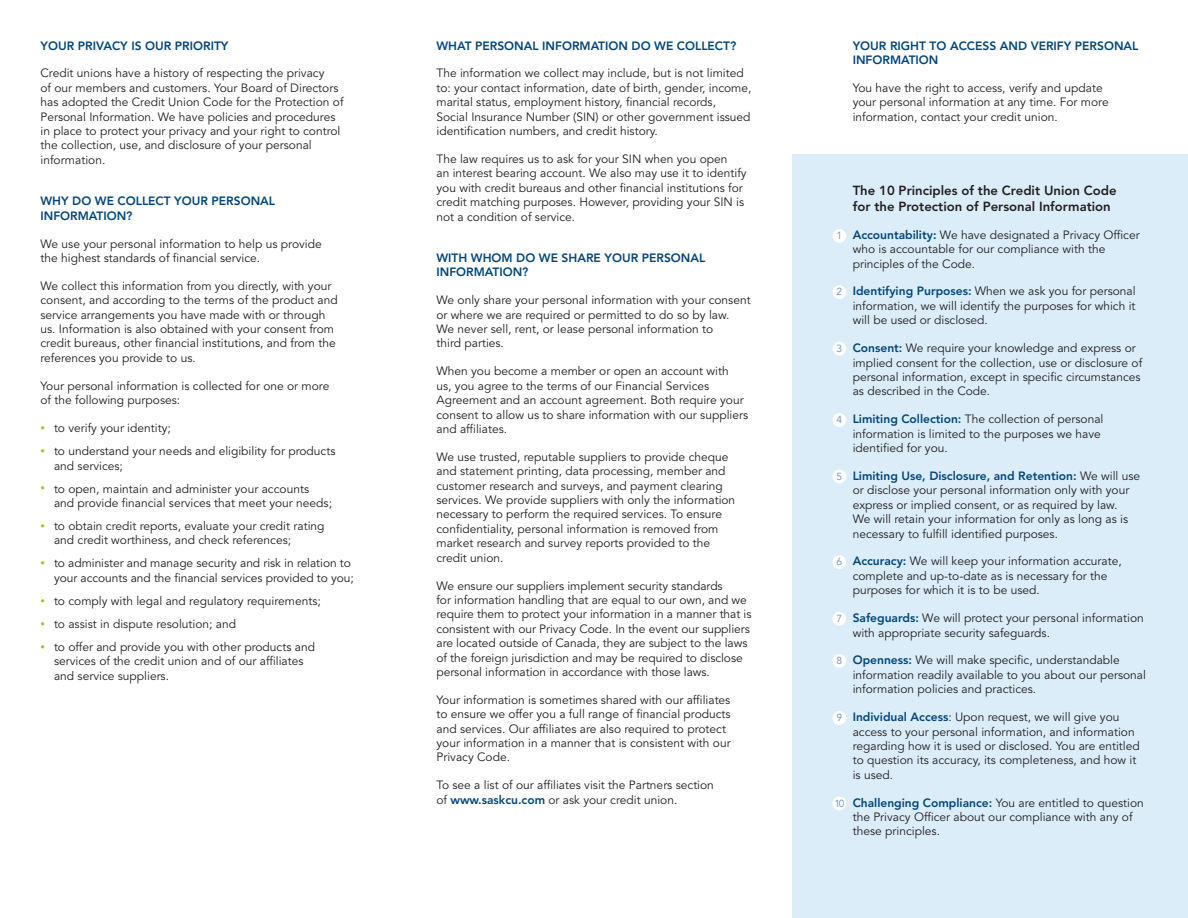
<style>
.page{position:relative;width:1188px;height:918px;background:#fff}
.page>*{position:absolute;margin:0;border:0;box-sizing:border-box;transform-origin:0 0}
.body{font:800 13.2px/15.8px "Avenir LT Std";color:#231f20}
.body-2{font:12px/14.4px "Avenir LT Std";color:#231f20}
.bullets{font:12px/14.4px "Avenir LT Std";color:#231f20}
.t1{font:800 12px/14.4px "Avenir LT Std";color:#00467e}
.t2{font:10.2px "Avenir LT Std";color:#6b89b4}
.s1{font-size:9px;color:#aebc21}
.s2{font-weight:800;color:#00467e}
</style>
<div class="page">
<div style="left:792px;top:154px;width:396px;height:764px;background:#dbedf9"></div>
<div style="left:833px;top:229px;width:13px;height:14px;background:#fff;border-radius:50%"></div>
<div style="left:833px;top:285px;width:13px;height:14px;background:#fff;border-radius:50%"></div>
<div style="left:833px;top:342px;width:13px;height:13px;background:#fff;border-radius:50%"></div>
<div style="left:833px;top:413px;width:13px;height:14px;background:#fff;border-radius:50%"></div>
<div style="left:833px;top:470px;width:13px;height:13px;background:#fff;border-radius:50%"></div>
<div style="left:833px;top:555px;width:13px;height:14px;background:#fff;border-radius:50%"></div>
<div style="left:833px;top:612px;width:13px;height:14px;background:#fff;border-radius:50%"></div>
<div style="left:833px;top:654px;width:13px;height:14px;background:#fff;border-radius:50%"></div>
<div style="left:833px;top:711px;width:13px;height:14px;background:#fff;border-radius:50%"></div>
<div style="left:833px;top:796px;width:13px;height:14px;background:#fff;border-radius:50%"></div>
<p class="t1" style="left:40px;top:38px;width:190px">YOUR PRIVACY IS OUR PRIORITY</p>
<p class="body-2" style="left:40px;top:66px;width:305px">Credit unions have a history of respecting the privacy<br>of our members and customers. Your Board of Directors has adopted the Credit Union Code for the Protection of Personal Information. We have policies and procedures in place to protect your privacy and your right to control the collection, use, and disclosure of your personal information.</p>
<p class="t1" style="left:40px;top:194px;width:236px">WHY DO WE COLLECT YOUR PERSONAL<br>INFORMATION?</p>
<p class="body-2" style="left:40px;top:237px;width:283px">We use your personal information to help us provide the highest standards of financial service.</p>
<p class="body-2" style="left:40px;top:279px;width:299px">We collect this information from you directly, with your consent, and according to the terms of the product and service arrangements you have made with or through us. Information is also obtained with your consent from credit bureaus, other financial institutions, and from the references you provide to us.</p>
<p class="body-2" style="left:40px;top:379px;width:290px">Your personal information is collected for one or more of the following purposes:</p>
<p class="bullets" style="left:40px;top:421px;width:132px"><span class="s1">•</span> to verify your identity;</p>
<p class="bullets" style="left:54px;top:444px;width:283px;text-indent:-14px"><span class="s1">•</span> to understand your needs and eligibility for products and services;</p>
<p class="bullets" style="left:54px;top:482px;width:280px;text-indent:-14px"><span class="s1">•</span> to open, maintain and administer your accounts and provide financial services that meet your needs;</p>
<p class="bullets" style="left:54px;top:519px;width:272px;text-indent:-14px"><span class="s1">•</span> to obtain credit reports, evaluate your credit rating and credit worthiness, and check references;</p>
<p class="bullets" style="left:40px;top:556px;width:315px;text-align:right"><span class="s1">•</span> to administer and manage security and risk in relation to your accounts and the financial services provided to you;</p>
<p class="bullets" style="left:40px;top:594px;width:282px"><span class="s1">•</span> to comply with legal and regulatory requirements;</p>
<p class="bullets" style="left:40px;top:617px;width:197px"><span class="s1">•</span> to assist in dispute resolution; and</p>
<p class="bullets" style="left:54px;top:640px;width:263px;text-indent:-14px"><span class="s1">•</span> to offer and provide you with other products and services of the credit union and of our affiliates and service suppliers.</p>
<p class="t1" style="left:436px;top:38px;width:301px">WHAT PERSONAL INFORMATION DO WE COLLECT?</p>
<p class="body-2" style="left:436px;top:66px;width:316px">The information we collect may include, but is not limited to: your contact information, date of birth, gender, income, marital status, employment history, financial records,<br>Social Insurance Number (SIN) or other government issued identification numbers, and credit history.</p>
<p class="body-2" style="left:436px;top:152px;width:312px">The law requires us to ask for your SIN when you open<br>an interest bearing account. We also may use it to identify you with credit bureaus and other financial institutions for credit matching purposes. However, providing your SIN is not a condition of service.</p>
<p class="t1" style="left:436px;top:251px;width:270px">WITH WHOM DO WE SHARE YOUR PERSONAL<br>INFORMATION?</p>
<p class="body-2" style="left:436px;top:293px;width:316px">We only share your personal information with your consent or where we are required or permitted to do so by law.<br>We never sell, rent, or lease personal information to<br>third parties.</p>
<p class="body-2" style="left:436px;top:364px;width:313px">When you become a member or open an account with<br>us, you agree to the terms of our Financial Services Agreement and an account agreement. Both require your consent to allow us to share information with our suppliers and affiliates.</p>
<p class="body-2" style="left:436px;top:450px;width:300px">We use trusted, reputable suppliers to provide cheque and statement printing, data processing, member and customer research and surveys, and payment clearing services. We provide suppliers with only the information necessary to perform the required services. To ensure confidentiality, personal information is removed from market research and survey reports provided to the credit union.</p>
<p class="body-2" style="left:436px;top:579px;width:317px">We ensure our suppliers implement security standards<br>for information handling that are equal to our own, and we require them to protect your information in a manner that is consistent with our Privacy Code. In the event our suppliers are located outside of Canada, they are subject to the laws of the foreign jurisdiction and may be required to disclose personal information in accordance with those laws.</p>
<p class="body-2" style="left:436px;top:693px;width:296px">Your information is sometimes shared with our affiliates to ensure we offer you a full range of financial products and services. Our affiliates are also required to protect your information in a manner that is consistent with our Privacy Code.</p>
<p class="body-2" style="left:436px;top:778px;width:279px">To see a list of our affiliates visit the Partners section of <span class="s2">www.saskcu.com</span> or ask your credit union.</p>
<p class="t1" style="left:853px;top:38px;width:287px">YOUR RIGHT TO ACCESS AND VERIFY PERSONAL<br>INFORMATION</p>
<p class="body-2" style="left:853px;top:81px;width:257px">You have the right to access, verify and update your personal information at any time. For more information, contact your credit union.</p>
<p class="t2" style="left:837px;top:230px;width:7px">1</p>
<p class="t2" style="left:837px;top:286px;width:7px">2</p>
<p class="t2" style="left:837px;top:343px;width:7px">3</p>
<p class="t2" style="left:837px;top:414px;width:7px">4</p>
<p class="t2" style="left:837px;top:470px;width:7px">5</p>
<p class="t2" style="left:837px;top:556px;width:7px">6</p>
<p class="t2" style="left:837px;top:613px;width:7px">7</p>
<p class="t2" style="left:837px;top:655px;width:7px">8</p>
<p class="t2" style="left:837px;top:712px;width:7px">9</p>
<p class="t2" style="left:834px;top:797px;width:11px">10</p>
<p class="body" style="left:853px;top:183px;width:265px">The 10 Principles of the Credit Union Code for the Protection of Personal Information</p>
<p class="body-2" style="left:853px;top:228px;width:288px"><span class="s2">Accountability:</span> We have designated a Privacy Officer who is accountable for our compliance with the principles of the Code.</p>
<p class="body-2" style="left:853px;top:284px;width:284px;text-align:justify"><span class="s2">Identifying Purposes:</span> When we ask you for personal information, we will identify the purposes for which it will be used or disclosed.</p>
<p class="body-2" style="left:853px;top:341px;width:291px"><span class="s2">Consent:</span> We require your knowledge and express or implied consent for the collection, use or disclosure of personal information, except in specific circumstances as described in the Code.</p>
<p class="body-2" style="left:853px;top:412px;width:252px"><span class="s2">Limiting Collection:</span> The collection of personal information is limited to the purposes we have identified for you.</p>
<p class="body-2" style="left:853px;top:469px;width:289px"><span class="s2">Limiting Use, Disclosure, and Retention:</span> We will use or disclose your personal information only with your express or implied consent, or as required by law.<br>We will retain your information for only as long as is necessary to fulfill identified purposes.</p>
<p class="body-2" style="left:853px;top:554px;width:271px"><span class="s2">Accuracy:</span> We will keep your information accurate, complete and up-to-date as is necessary for the purposes for which it is to be used.</p>
<p class="body-2" style="left:853px;top:611px;width:293px"><span class="s2">Safeguards:</span> We will protect your personal information with appropriate security safeguards.</p>
<p class="body-2" style="left:853px;top:653px;width:295px"><span class="s2">Openness:</span> We will make specific, understandable information readily available to you about our personal information policies and practices.</p>
<p class="body-2" style="left:853px;top:710px;width:289px"><span class="s2">Individual Access</span>: Upon request, we will give you access to your personal information, and information regarding how it is used or disclosed. You are entitled to question its accuracy, its completeness, and how it is used.</p>
<p class="body-2" style="left:853px;top:796px;width:293px"><span class="s2">Challenging Compliance:</span> You are entitled to question the Privacy Officer about our compliance with any of these principles.</p>
</div>
